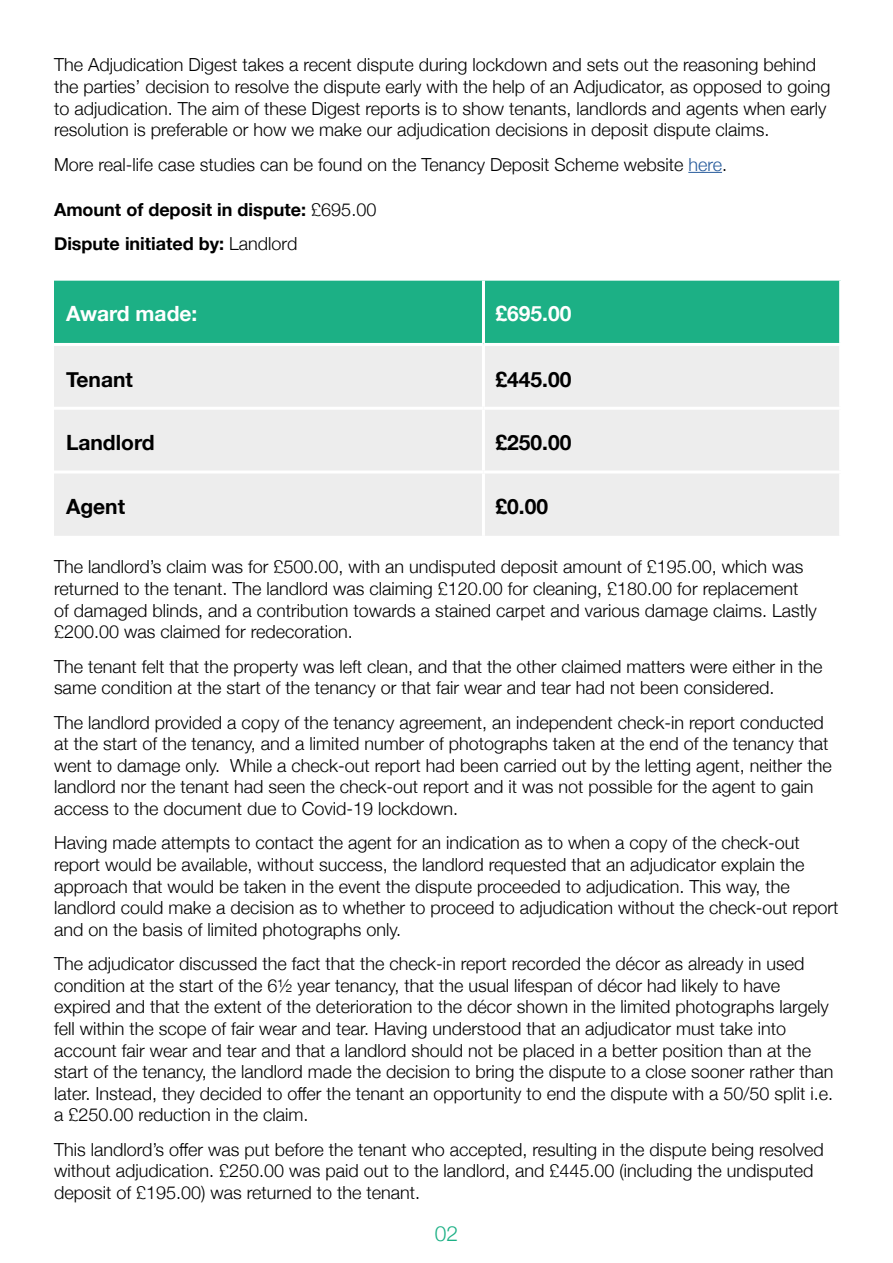
<style>
.page{position:relative;width:893px;height:1263px;background:#fff}
.page>*{position:absolute;margin:0;border:0;box-sizing:border-box;transform-origin:0 0}
.t1{font:700 21px "Helvetica Neue";color:#000}
.t2{font:700 21px "Helvetica Neue";color:#fff}
.t3{font:300 21px "Helvetica Neue";color:#1cb085}
.t4{font:300 18px/21.6px "Helvetica Neue";color:#000}
.t5{font:700 18px/34.3px "Helvetica Neue";color:#000}
.s1{color:#275b9b}
.s2{font-weight:300}
</style>
<div class="page">
<hr style="left:688px;top:172px;width:34px;height:1px;background:#275b9b">
<div style="left:54px;top:281px;width:785px;height:62px;background:#1cb085"></div>
<div style="left:54px;top:346px;width:785px;height:190px;background:#ededed"></div>
<hr style="left:482px;top:281px;width:3px;height:62px;background:#fff">
<hr style="left:482px;top:346px;width:3px;height:61px;background:#fff">
<hr style="left:54px;top:407px;width:429px;height:3px;background:#fff">
<hr style="left:483px;top:407px;width:359px;height:3px;background:#fff">
<hr style="left:482px;top:410px;width:3px;height:60px;background:#fff">
<hr style="left:54px;top:470px;width:429px;height:3px;background:#fff">
<hr style="left:483px;top:470px;width:359px;height:3px;background:#fff">
<hr style="left:482px;top:473px;width:3px;height:63px;background:#fff">
<p class="t4" style="left:54px;top:53px;width:778px">The Adjudication Digest takes a recent dispute during lockdown and sets out the reasoning behind the parties’ decision to resolve the dispute early with the help of an Adjudicator, as opposed to going to adjudication. The aim of these Digest reports is to show tenants, landlords and agents when early resolution is preferable or how we make our adjudication decisions in deposit dispute claims.</p>
<p class="t4" style="left:54px;top:152px;width:674px">More real-life case studies can be found on the Tenancy Deposit Scheme website <span class="s1">here</span>.</p>
<p class="t5" style="left:54px;top:193px;width:324px">Amount of deposit in dispute: <span class="s2">£695.00<br></span>Dispute initiated by: <span class="s2">Landlord</span></p>
<p class="t2" style="left:66px;top:297px;width:133px">Award made:</p>
<p class="t2" style="left:495px;top:297px;width:77px">£695.00</p>
<p class="t1" style="left:66px;top:363px;width:68px">Tenant</p>
<p class="t1" style="left:495px;top:363px;width:77px">£445.00</p>
<p class="t1" style="left:66px;top:426px;width:90px">Landlord</p>
<p class="t1" style="left:495px;top:426px;width:77px">£250.00</p>
<p class="t1" style="left:66px;top:490px;width:61px">Agent</p>
<p class="t1" style="left:495px;top:490px;width:54px">£0.00</p>
<p class="t4" style="left:54px;top:555px;width:764px">The landlord’s claim was for £500.00, with an undisputed deposit amount of £195.00, which was returned to the tenant. The landlord was claiming £120.00 for cleaning, £180.00 for replacement of damaged blinds, and a contribution towards a stained carpet and various damage claims. Lastly £200.00 was claimed for redecoration.</p>
<p class="t4" style="left:54px;top:654px;width:770px">The tenant felt that the property was left clean, and that the other claimed matters were either in the same condition at the start of the tenancy or that fair wear and tear had not been considered.</p>
<p class="t4" style="left:54px;top:710px;width:779px">The landlord provided a copy of the tenancy agreement, an independent check-in report conducted at the start of the tenancy, and a limited number of photographs taken at the end of the tenancy that went to damage only. While a check-out report had been carried out by the letting agent, neither the landlord nor the tenant had seen the check-out report and it was not possible for the agent to gain access to the document due to Covid-19 lockdown.</p>
<p class="t4" style="left:54px;top:831px;width:786px">Having made attempts to contact the agent for an indication as to when a copy of the check-out report would be available, without success, the landlord requested that an adjudicator explain the approach that would be taken in the event the dispute proceeded to adjudication. This way, the landlord could make a decision as to whether to proceed to adjudication without the check-out report and on the basis of limited photographs only.</p>
<p class="t4" style="left:54px;top:951px;width:781px">The adjudicator discussed the fact that the check-in report recorded the décor as already in used condition at the start of the 6½ year tenancy, that the usual lifespan of décor had likely to have expired and that the extent of the deterioration to the décor shown in the limited photographs largely fell within the scope of fair wear and tear. Having understood that an adjudicator must take into account fair wear and tear and that a landlord should not be placed in a better position than at the start of the tenancy, the landlord made the decision to bring the dispute to a close sooner rather than later. Instead, they decided to offer the tenant an opportunity to end the dispute with a 50/50 split i.e. a £250.00 reduction in the claim.</p>
<p class="t4" style="left:54px;top:1137px;width:771px">This landlord’s offer was put before the tenant who accepted, resulting in the dispute being resolved without adjudication. £250.00 was paid out to the landlord, and £445.00 (including the undisputed deposit of £195.00) was returned to the tenant.</p>
<p class="t3" style="left:435px;top:1216px;width:25px">02</p>
</div>
